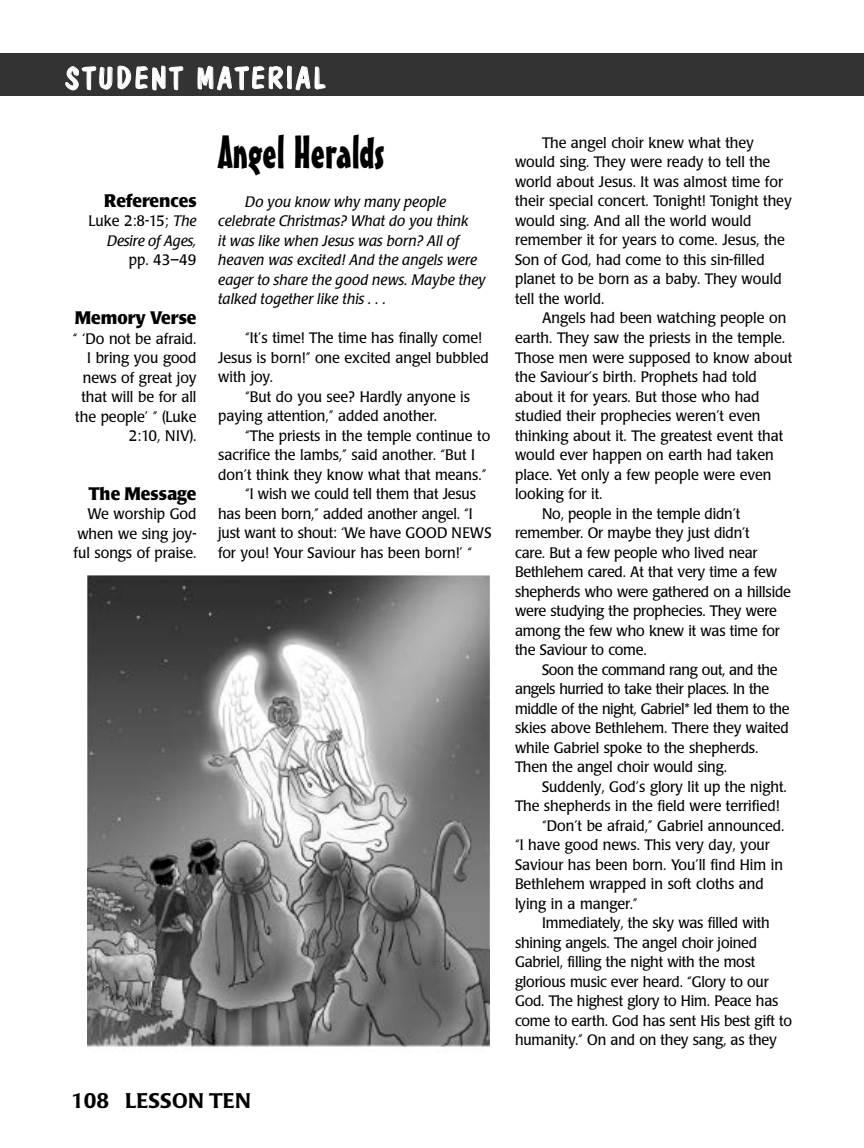
<style>
.page{position:relative;width:864px;height:1148px;background:#fff}
.page>*{position:absolute;margin:0;border:0;box-sizing:border-box;transform-origin:0 0}
.t1{font:45px "Mister Earl BT";color:#000}
.t2{font:30px "Dom Casual D";letter-spacing:.1em;color:#fff}
.t3{font:500 21px "Poppl Laudatio";color:#000}
.t4{font:700 18px "Poppl Laudatio";color:#000;scale:.95 1}
.t5{font:15px/19.5px "Poppl Laudatio";color:#000;scale:.95 1}
.t6{font:italic 15px/19.5px "Poppl Laudatio";letter-spacing:.01em;color:#000}
.t7{font:15px "Poppl Laudatio";letter-spacing:-.025em;color:#000;scale:.95 1}
.s1{font-style:normal}
</style>
<div class="page">
<div style="left:0;top:53px;width:864px;height:43px;background:#333"></div>
<img style="left:88px;top:575px;width:402px;height:477px">
<h2 class="t2" style="left:65px;top:60px;width:261px">STUDENT MATERIAL</h2>
<p class="t4" style="left:104px;top:194px;width:99px">References</p>
<p class="t6" style="left:89px;top:213px;width:109px;text-align:right"><span class="s1">Luke 2:8-15;</span> The<br>Desire of Ages,</p>
<p class="t5" style="left:129px;top:252px;width:73px">pp. 43–49</p>
<p class="t4" style="left:75px;top:311px;width:130px">Memory Verse</p>
<p class="t5" style="left:73px;top:330px;width:132px;text-align:right">“ ‘Do not be afraid.<br>I bring you good news of great joy that will be for all the people’ ” (Luke<br>2:10, NIV).</p>
<p class="t4" style="left:89px;top:486px;width:115px">The Message</p>
<p class="t5" style="left:74px;top:505px;width:131px;text-align:justify;text-indent:14px">We worship God when we sing joy&shy;ful songs of praise.</p>
<h1 class="t1" style="left:218px;top:135px;width:168px">Angel Heralds</h1>
<p class="t6" style="left:218px;top:193px;width:269px;text-indent:27px">Do you know why many people celebrate Christmas? What do you think<br>it was like when Jesus was born? All of heaven was excited! And the angels were eager to share the good news. Maybe they talked together like this . . .</p>
<p class="t5" style="left:218px;top:330px;width:286px;text-indent:27px">“It’s time! The time has finally come!<br>Jesus is born!” one excited angel bubbled with joy.</p>
<p class="t5" style="left:218px;top:388px;width:267px;text-indent:27px">“But do you see? Hardly anyone is paying attention,” added another.</p>
<p class="t5" style="left:245px;top:427px;width:259px">“The priests in the temple continue to</p>
<p class="t5" style="left:218px;top:447px;width:272px">sacrifice the lambs,” said another. “But I</p>
<p class="t5" style="left:218px;top:466px;width:284px">don’t think they know what that means.”</p>
<p class="t5" style="left:245px;top:486px;width:244px">“I wish we could tell them that Jesus</p>
<p class="t5" style="left:218px;top:505px;width:269px">has been born,” added another angel. “I</p>
<p class="t5" style="left:218px;top:525px;width:289px">just want to shout: ‘We have GOOD NEWS</p>
<p class="t5" style="left:218px;top:544px;width:269px">for you! Your Saviour has been born!’ “</p>
<h3 class="t3" style="left:71px;top:1092px;width:181px">108 LESSON TEN</h3>
<p class="t5" style="left:515px;top:134px;width:293px;text-indent:27px">The angel choir knew what they would sing. They were ready to tell the world about Jesus. It was almost time for their special concert. Tonight! Tonight they would sing. And all the world would remember it for years to come. Jesus, the Son of God, had come to this sin-filled planet to be born as a baby. They would tell the world.</p>
<p class="t5" style="left:542px;top:310px;width:259px">Angels had been watching people on</p>
<p class="t5" style="left:515px;top:329px;width:286px">earth. They saw the priests in the temple.</p>
<p class="t5" style="left:515px;top:349px;width:293px">Those men were supposed to know about</p>
<p class="t5" style="left:515px;top:368px;width:256px">the Saviour’s birth. Prophets had told</p>
<p class="t5" style="left:515px;top:388px;width:259px">about it for years. But those who had</p>
<p class="t5" style="left:515px;top:407px;width:260px">studied their prophecies weren’t even</p>
<p class="t5" style="left:515px;top:427px;width:284px">thinking about it. The greatest event that</p>
<p class="t5" style="left:515px;top:446px;width:274px">would ever happen on earth had taken</p>
<p class="t5" style="left:515px;top:466px;width:272px">place. Yet only a few people were even</p>
<p class="t5" style="left:515px;top:485px;width:94px">looking for it.</p>
<p class="t5" style="left:542px;top:505px;width:210px">No, people in the temple didn’t</p>
<p class="t5" style="left:515px;top:524px;width:249px">remember. Or maybe they just didn’t</p>
<p class="t5" style="left:515px;top:544px;width:257px">care. But a few people who lived near</p>
<p class="t5" style="left:515px;top:563px;width:277px">Bethlehem cared. At that very time a few</p>
<p class="t5" style="left:515px;top:583px;width:292px">shepherds who were gathered on a hillside</p>
<p class="t5" style="left:515px;top:602px;width:277px">were studying the prophecies. They were</p>
<p class="t5" style="left:515px;top:622px;width:280px">among the few who knew it was time for</p>
<p class="t5" style="left:515px;top:641px;width:140px">the Saviour to come.</p>
<p class="t7" style="left:542px;top:663px;width:249px">Soon the command rang out, and the</p>
<p class="t7" style="left:515px;top:683px;width:269px">angels hurried to take their places. In the</p>
<p class="t7" style="left:515px;top:702px;width:290px">middle of the night, Gabriel* led them to the</p>
<p class="t5" style="left:515px;top:719px;width:290px">skies above Bethlehem. There they waited</p>
<p class="t5" style="left:515px;top:739px;width:258px">while Gabriel spoke to the shepherds.</p>
<p class="t5" style="left:515px;top:758px;width:225px">Then the angel choir would sing.</p>
<p class="t5" style="left:542px;top:778px;width:259px">Suddenly, God’s glory lit up the night.</p>
<p class="t5" style="left:515px;top:797px;width:280px">The shepherds in the field were terrified!</p>
<p class="t5" style="left:542px;top:817px;width:257px">“Don’t be afraid,” Gabriel announced.</p>
<p class="t5" style="left:515px;top:836px;width:270px">“I have good news. This very day, your</p>
<p class="t5" style="left:515px;top:856px;width:284px">Saviour has been born. You’ll find Him in</p>
<p class="t5" style="left:515px;top:875px;width:263px">Bethlehem wrapped in soft cloths and</p>
<p class="t5" style="left:515px;top:895px;width:131px">lying in a manger.”</p>
<p class="t5" style="left:542px;top:914px;width:241px">Immediately, the sky was filled with</p>
<p class="t5" style="left:515px;top:934px;width:256px">shining angels. The angel choir joined</p>
<p class="t5" style="left:515px;top:953px;width:254px">Gabriel, filling the night with the most</p>
<p class="t5" style="left:515px;top:973px;width:269px">glorious music ever heard. “Glory to our</p>
<p class="t5" style="left:515px;top:992px;width:279px">God. The highest glory to Him. Peace has</p>
<p class="t5" style="left:515px;top:1012px;width:293px">come to earth. God has sent His best gift to</p>
<p class="t5" style="left:515px;top:1031px;width:277px">humanity.” On and on they sang, as they</p>
</div>
